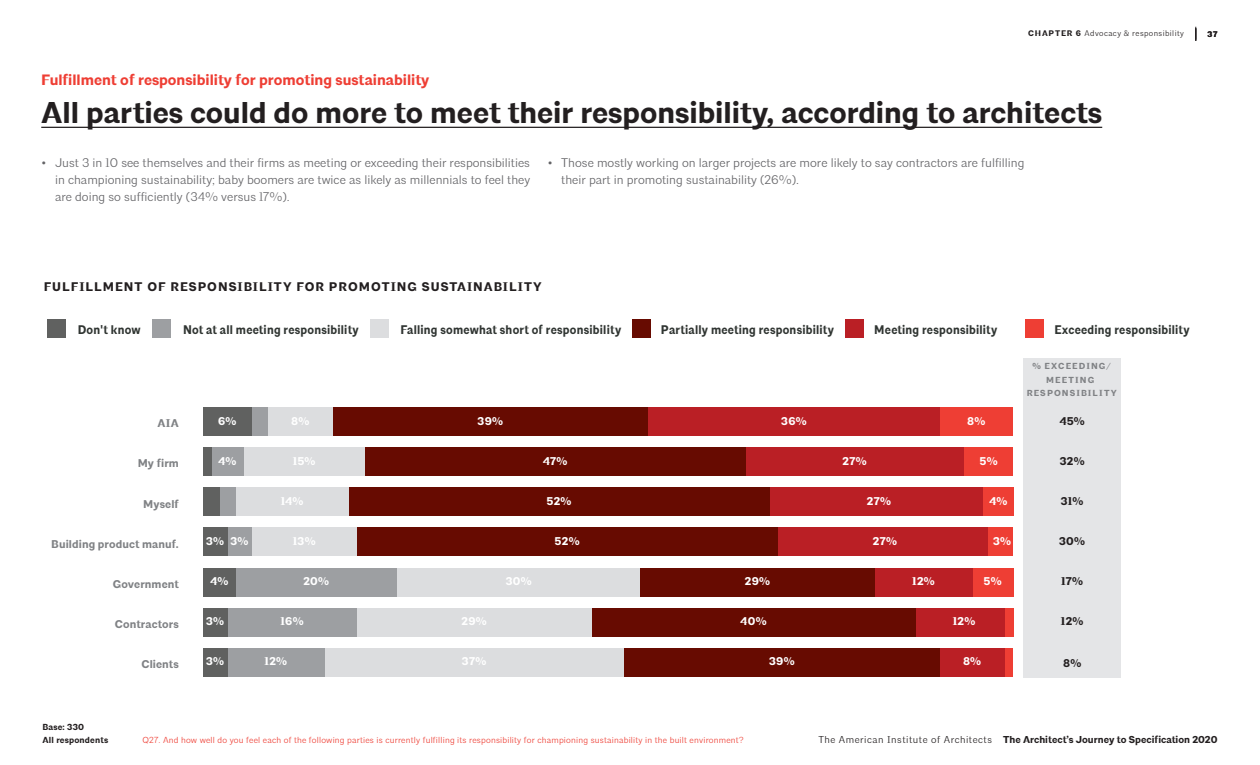
<style>
.page{position:relative;width:1260px;height:765px;background:#fff}
.page>*{position:absolute;margin:0;border:0;box-sizing:border-box;transform-origin:0 0}
.t1{font:700 30px "Architype";color:#231f20}
.t2{font:700 15px "Architype";color:#ee3e34}
.t3{font:300 12.5px/16.9px "Architype";color:#636366;text-align:justify}
.t4{font:700 12.5px "Architype";letter-spacing:.02em;color:#303532;scale:.92 1}
.t5{font:700 12.5px "Architype";letter-spacing:.08em;color:#231f20}
.t6{font:700 11.25px "Architype";letter-spacing:.03em;color:#fff}
.t7{font:700 11.25px "Architype";letter-spacing:.01em;color:#808285}
.t8{font:700 11.25px "Architype";color:#231f20}
.t9{font:700 10px "Architype";color:#231f20}
.t10{font:300 8.75px "Architype";letter-spacing:.02em;color:#ee3e34}
.t11{font:700 8.75px/13px "Architype";letter-spacing:.13em;color:#808285;text-align:center}
.t12{font:700 8.75px/12.5px "Architype";letter-spacing:.02em;color:#231f20}
.t13{font:300 8.12px "Architype";letter-spacing:.05em;color:#231f20}
.t14{font:700 8.12px "Architype";color:#231f20}
.s1{font-weight:700}
.s2{font-weight:300}
</style>
<div class="page">
<div style="left:940px;top:407px;width:73px;height:29px;background:#ee3e34"></div>
<div style="left:964px;top:447px;width:49px;height:29px;background:#ee3e34"></div>
<div style="left:981px;top:487px;width:32px;height:29px;background:#ee3e34"></div>
<div style="left:965px;top:568px;width:49px;height:28px;background:#ee3e34"></div>
<div style="left:1005px;top:648px;width:8px;height:29px;background:#ee3e34"></div>
<div style="left:648px;top:407px;width:292px;height:29px;background:#ba1f25"></div>
<div style="left:745px;top:447px;width:219px;height:29px;background:#ba1f25"></div>
<div style="left:770px;top:487px;width:212px;height:29px;background:#ba1f25"></div>
<div style="left:778px;top:527px;width:218px;height:29px;background:#ba1f25"></div>
<div style="left:875px;top:568px;width:97px;height:28px;background:#ba1f25"></div>
<div style="left:916px;top:608px;width:97px;height:29px;background:#ba1f25"></div>
<div style="left:940px;top:648px;width:65px;height:29px;background:#ba1f25"></div>
<div style="left:333px;top:407px;width:315px;height:29px;background:#670b01"></div>
<div style="left:365px;top:447px;width:380px;height:29px;background:#670b01"></div>
<div style="left:349px;top:487px;width:421px;height:29px;background:#670b01"></div>
<div style="left:357px;top:527px;width:421px;height:29px;background:#670b01"></div>
<div style="left:640px;top:568px;width:235px;height:28px;background:#670b01"></div>
<div style="left:592px;top:608px;width:324px;height:29px;background:#670b01"></div>
<div style="left:624px;top:648px;width:316px;height:29px;background:#670b01"></div>
<div style="left:268px;top:407px;width:65px;height:29px;background:#dcdddf"></div>
<div style="left:244px;top:447px;width:121px;height:29px;background:#dcdddf"></div>
<div style="left:235px;top:487px;width:114px;height:29px;background:#dcdddf"></div>
<div style="left:252px;top:527px;width:105px;height:29px;background:#dcdddf"></div>
<div style="left:397px;top:568px;width:243px;height:28px;background:#dcdddf"></div>
<div style="left:357px;top:608px;width:235px;height:29px;background:#dcdddf"></div>
<div style="left:325px;top:648px;width:299px;height:29px;background:#dcdddf"></div>
<div style="left:252px;top:407px;width:16px;height:29px;background:#9d9fa2"></div>
<div style="left:211px;top:447px;width:33px;height:29px;background:#9d9fa2"></div>
<div style="left:219px;top:487px;width:16px;height:29px;background:#9d9fa2"></div>
<div style="left:227px;top:527px;width:25px;height:29px;background:#9d9fa2"></div>
<div style="left:235px;top:568px;width:162px;height:28px;background:#9d9fa2"></div>
<div style="left:227px;top:608px;width:130px;height:29px;background:#9d9fa2"></div>
<div style="left:227px;top:648px;width:98px;height:29px;background:#9d9fa2"></div>
<div style="left:203px;top:407px;width:49px;height:29px;background:#606160"></div>
<div style="left:203px;top:447px;width:8px;height:29px;background:#606160"></div>
<div style="left:203px;top:487px;width:16px;height:29px;background:#606160"></div>
<div style="left:203px;top:527px;width:24px;height:29px;background:#606160"></div>
<div style="left:203px;top:568px;width:32px;height:28px;background:#606160"></div>
<div style="left:203px;top:608px;width:24px;height:29px;background:#606160"></div>
<div style="left:203px;top:648px;width:24px;height:29px;background:#606160"></div>
<div style="left:1023px;top:358px;width:98px;height:319px;background:#e4e5e7"></div>
<div style="left:845px;top:319px;width:19px;height:19px;background:#ba1f25"></div>
<div style="left:1025px;top:319px;width:19px;height:19px;background:#ee3e34"></div>
<div style="left:633px;top:319px;width:18px;height:19px;background:#670b01"></div>
<div style="left:370px;top:319px;width:19px;height:19px;background:#dcdddf"></div>
<div style="left:152px;top:319px;width:19px;height:19px;background:#9d9fa2"></div>
<div style="left:47px;top:319px;width:18px;height:19px;background:#606160"></div>
<div style="left:1005px;top:608px;width:8px;height:29px;background:#ee3e34"></div>
<div style="left:989px;top:527px;width:24px;height:29px;background:#ee3e34"></div>
<svg style="left:1195px;top:27px;width:1px;height:14px"></svg>
<hr style="left:41px;top:127px;width:1061px;height:1px;background:#231f20">
<p class="t2" style="left:41px;top:70px;width:390px">Fulfillment of responsibility for promoting sustainability</p>
<p class="t13" style="left:1028px;top:28px;width:157px"><span class="s1">CHAPTER 6</span> Advocacy &amp; responsibility</p>
<p class="t14" style="left:1207px;top:29px;width:12px">37</p>
<h1 class="t1" style="left:41px;top:94px;width:1062px">All parties could do more to meet their responsibility, according to architects</h1>
<p class="t3" style="left:55px;top:154px;width:477px;text-indent:-14px">• Just 3 in 10 see themselves and their firms as meeting or exceeding their responsibilities in championing sustainability; baby boomers are twice as likely as millennials to feel they are doing so sufficiently (34% versus 17%).</p>
<p class="t3" style="left:561px;top:154px;width:465px;text-indent:-14px">• Those mostly working on larger projects are more likely to say contractors are fulfilling their part in promoting sustainability (26%).</p>
<p class="t5" style="left:44px;top:279px;width:500px">FULFILLMENT OF RESPONSIBILITY FOR PROMOTING SUSTAINABILITY</p>
<p class="t4" style="left:78px;top:322px;width:70px">Don't know</p>
<p class="t4" style="left:183px;top:322px;width:193px">Not at all meeting responsibility</p>
<p class="t4" style="left:400px;top:322px;width:242px">Falling somewhat short of responsibility</p>
<p class="t4" style="left:661px;top:322px;width:190px">Partially meeting responsibility</p>
<p class="t4" style="left:874px;top:322px;width:135px">Meeting responsibility</p>
<p class="t4" style="left:1054px;top:322px;width:149px">Exceeding responsibility</p>
<p class="t11" style="left:1027px;top:360px;width:92px">% EXCEEDING/<br>MEETING<br>RESPONSIBILITY</p>
<p class="t7" style="left:157px;top:417px;width:23px">AIA</p>
<p class="t7" style="left:138px;top:457px;width:43px">My firm</p>
<p class="t6" style="left:218px;top:414px;width:20px">6%</p>
<p class="t6" style="left:218px;top:454px;width:20px">4%</p>
<p class="t6" style="left:291px;top:414px;width:20px">8%</p>
<p class="t6" style="left:478px;top:414px;width:27px">39%</p>
<p class="t6" style="left:781px;top:414px;width:27px">36%</p>
<p class="t6" style="left:967px;top:414px;width:20px">8%</p>
<p class="t6" style="left:293px;top:454px;width:24px">15%</p>
<p class="t6" style="left:543px;top:454px;width:26px">47%</p>
<p class="t6" style="left:843px;top:454px;width:26px">27%</p>
<p class="t6" style="left:980px;top:454px;width:19px">5%</p>
<p class="t8" style="left:1059px;top:414px;width:27px">45%</p>
<p class="t8" style="left:1060px;top:454px;width:26px">32%</p>
<p class="t7" style="left:143px;top:497px;width:37px">Myself</p>
<p class="t6" style="left:281px;top:494px;width:24px">14%</p>
<p class="t6" style="left:547px;top:494px;width:26px">52%</p>
<p class="t6" style="left:867px;top:494px;width:26px">27%</p>
<p class="t6" style="left:989px;top:494px;width:20px">4%</p>
<p class="t8" style="left:1061px;top:494px;width:24px">31%</p>
<p class="t7" style="left:51px;top:537px;width:129px">Building product manuf.</p>
<p class="t6" style="left:206px;top:534px;width:44px">3% 3%</p>
<p class="t6" style="left:293px;top:534px;width:24px">13%</p>
<p class="t6" style="left:555px;top:534px;width:26px">52%</p>
<p class="t6" style="left:873px;top:534px;width:26px">27%</p>
<p class="t6" style="left:993px;top:534px;width:20px">3%</p>
<p class="t8" style="left:1059px;top:534px;width:28px">30%</p>
<p class="t7" style="left:113px;top:577px;width:67px">Government</p>
<p class="t7" style="left:115px;top:617px;width:65px">Contractors</p>
<p class="t7" style="left:141px;top:657px;width:39px">Clients</p>
<p class="t6" style="left:210px;top:574px;width:20px">4%</p>
<p class="t6" style="left:304px;top:574px;width:27px">20%</p>
<p class="t6" style="left:506px;top:574px;width:28px">30%</p>
<p class="t6" style="left:745px;top:574px;width:27px">29%</p>
<p class="t6" style="left:912px;top:574px;width:24px">12%</p>
<p class="t6" style="left:984px;top:574px;width:19px">5%</p>
<p class="t6" style="left:206px;top:614px;width:20px">3%</p>
<p class="t6" style="left:281px;top:614px;width:25px">16%</p>
<p class="t6" style="left:462px;top:614px;width:27px">29%</p>
<p class="t6" style="left:740px;top:614px;width:28px">40%</p>
<p class="t6" style="left:953px;top:614px;width:24px">12%</p>
<p class="t6" style="left:206px;top:654px;width:20px">3%</p>
<p class="t6" style="left:265px;top:654px;width:24px">12%</p>
<p class="t6" style="left:462px;top:654px;width:26px">37%</p>
<p class="t6" style="left:769px;top:654px;width:27px">39%</p>
<p class="t6" style="left:963px;top:654px;width:20px">8%</p>
<p class="t8" style="left:1061px;top:574px;width:23px">17%</p>
<p class="t8" style="left:1061px;top:614px;width:24px">12%</p>
<p class="t8" style="left:1063px;top:656px;width:20px">8%</p>
<p class="t12" style="left:42px;top:721px;width:67px">Base: 330<br>All respondents</p>
<p class="t10" style="left:142px;top:734px;width:602px">Q27. And how well do you feel each of the following parties is currently fulfilling its responsibility for championing sustainability in the built environment?</p>
<p class="t9" style="left:818px;top:733px;width:401px"><span class="s2">The American Institute of Architects</span> The Architect’s Journey to Specification 2020</p>
</div>
